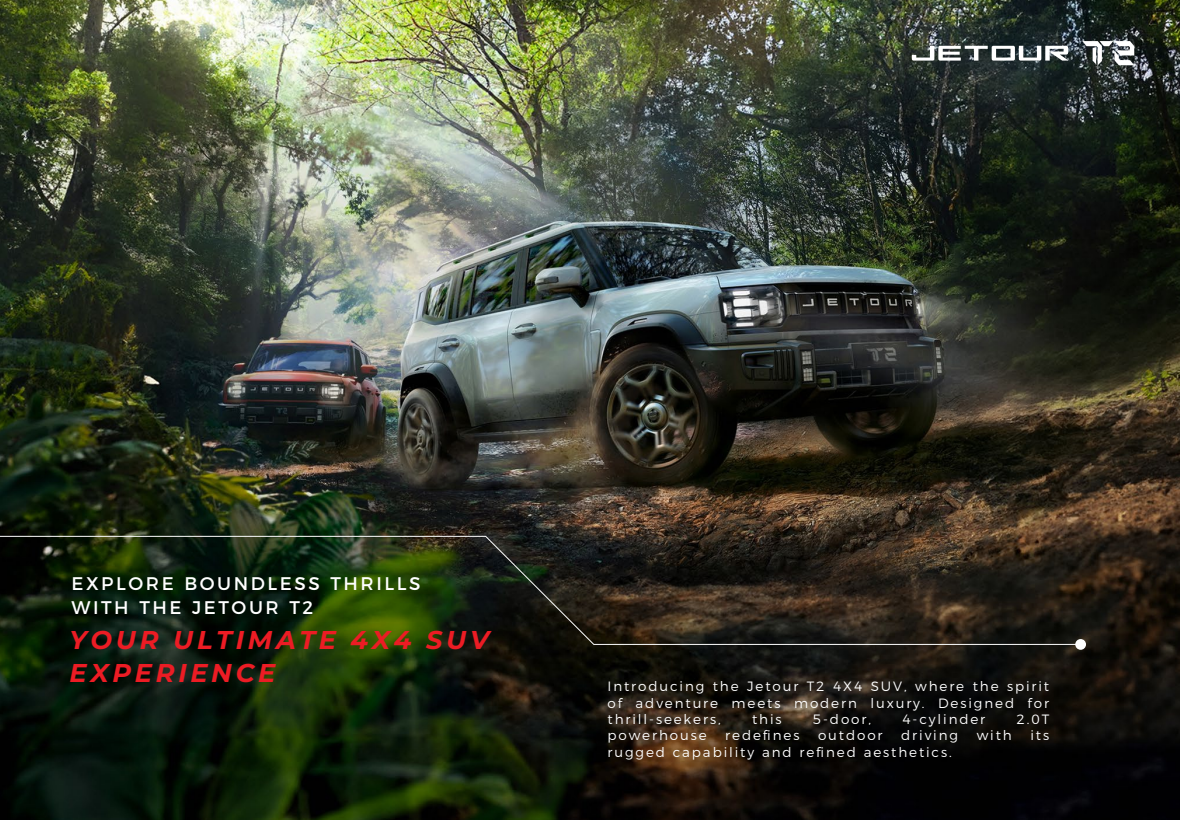
<style>
.page{position:relative;width:1180px;height:820px;background:#fff}
.page>*{position:absolute;margin:0;border:0;box-sizing:border-box;transform-origin:0 0}
.t1{font:italic 700 25.75px/32.2px "Montserrat";letter-spacing:.14em;color:#ec1c24}
.t2{font:18.3px/24.5px "Montserrat";letter-spacing:.14em;color:#fff}
.t3{font:300 13.5px/16.4px "Montserrat";letter-spacing:.14em;color:#fff;text-align:justify}
</style>
<div class="page">
<img style="left:0;top:0;width:1180px;height:820px">
<div style="left:1075px;top:639px;width:11px;height:11px;background:#fff;border-radius:50%"></div>
<svg style="left:0;top:536px;width:1077px;height:109px;background:#212614"></svg>
<svg style="left:912px;top:46px;width:156px;height:15px"></svg>
<svg style="left:1082px;top:41px;width:52px;height:24px"></svg>
<h2 class="t2" style="left:72px;top:569px;width:351px">EXPLORE BOUNDLESS THRILLS<br>WITH THE JETOUR T2</h2>
<h1 class="t1" style="left:70px;top:623px;width:421px">YOUR ULTIMATE 4X4 SUV<br>EXPERIENCE</h1>
<p class="t3" style="left:608px;top:677px;width:443px">Introducing the Jetour T2 4X4 SUV, where the spirit of adventure meets modern luxury. Designed for thrill-seekers,</p>
<p class="t3" style="left:752px;top:710px;width:31px">this</p>
<p class="t3" style="left:813px;top:710px;width:60px">5-door,</p>
<p class="t3" style="left:902px;top:710px;width:84px">4-cylinder</p>
<p class="t3" style="left:1017px;top:710px;width:34px">2.0T</p>
<p class="t3" style="left:608px;top:726px;width:101px">powerhouse</p>
<p class="t3" style="left:725px;top:726px;width:76px">redefines</p>
<p class="t3" style="left:818px;top:726px;width:66px">outdoor</p>
<p class="t3" style="left:901px;top:726px;width:58px">driving</p>
<p class="t3" style="left:977px;top:726px;width:37px">with</p>
<p class="t3" style="left:1030px;top:726px;width:20px">its</p>
<p class="t3" style="left:608px;top:743px;width:346px">rugged capability and refined aesthetics.</p>
</div>
